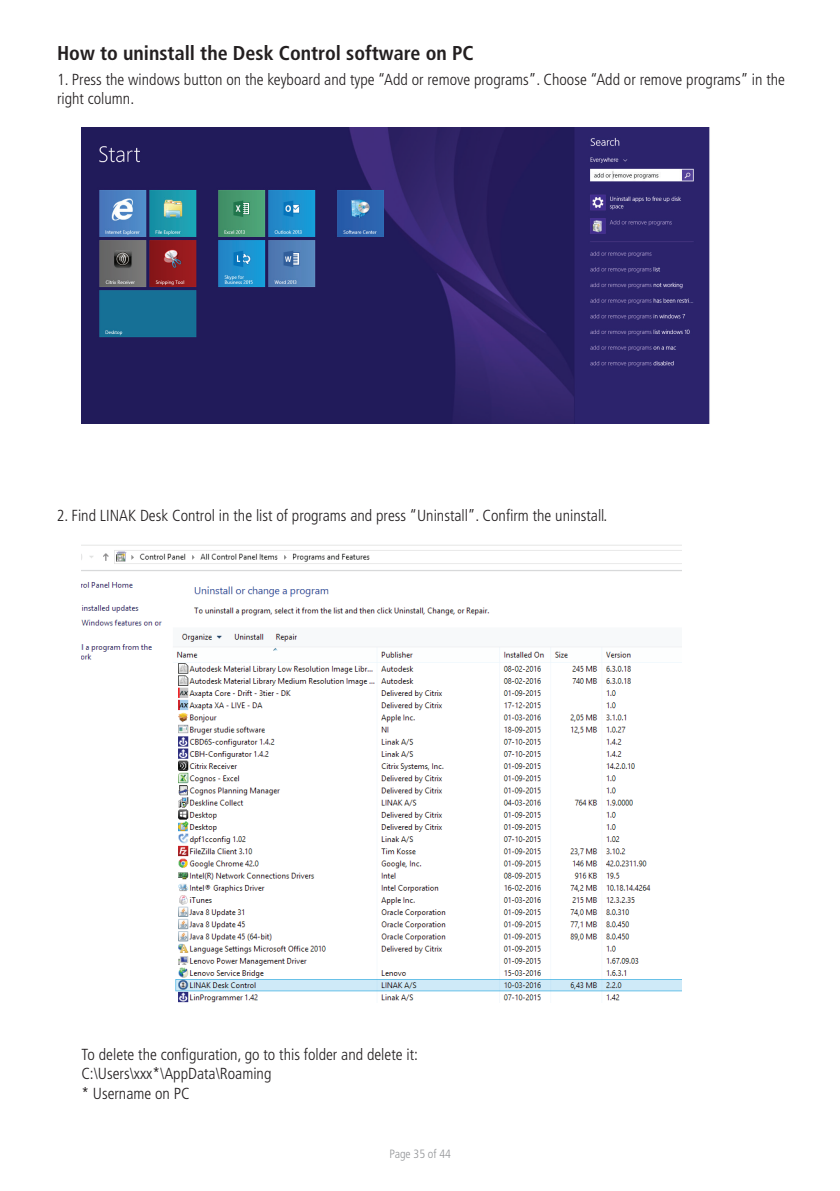
<style>
.page{position:relative;width:840px;height:1191px;background:#fff}
.page>*{position:absolute;margin:0;border:0;box-sizing:border-box;transform-origin:0 0}
.t1{font:700 condensed 20px "Frutiger LT Pro";color:#231f20}
.t2{font:300 condensed 16px/19.2px "Frutiger LT Pro";color:#231f20}
.t3{font:300 condensed 12px "Frutiger LT Pro";color:#939598}
</style>
<div class="page">
<img style="left:81px;top:128px;width:629px;height:295px">
<img style="left:81px;top:545px;width:599px;height:457px">
<p class="t1" style="left:57px;top:42px;width:418px">How to uninstall the Desk Control software on PC</p>
<p class="t2" style="left:57px;top:70px;width:729px">1. Press the windows button on the keyboard and type “Add or remove programs”. Choose “Add or remove programs” in the right column.</p>
<p class="t2" style="left:57px;top:506px;width:551px">2. Find LINAK Desk Control in the list of programs and press “Uninstall”. Confirm the uninstall.</p>
<p class="t2" style="left:81px;top:1045px;width:338px">To delete the configuration, go to this folder and delete it:<br>C:\Users\xxx*\AppData\Roaming<br>* Username on PC</p>
<p class="t3" style="left:389px;top:1147px;width:63px">Page 35 of 44</p>
</div>
